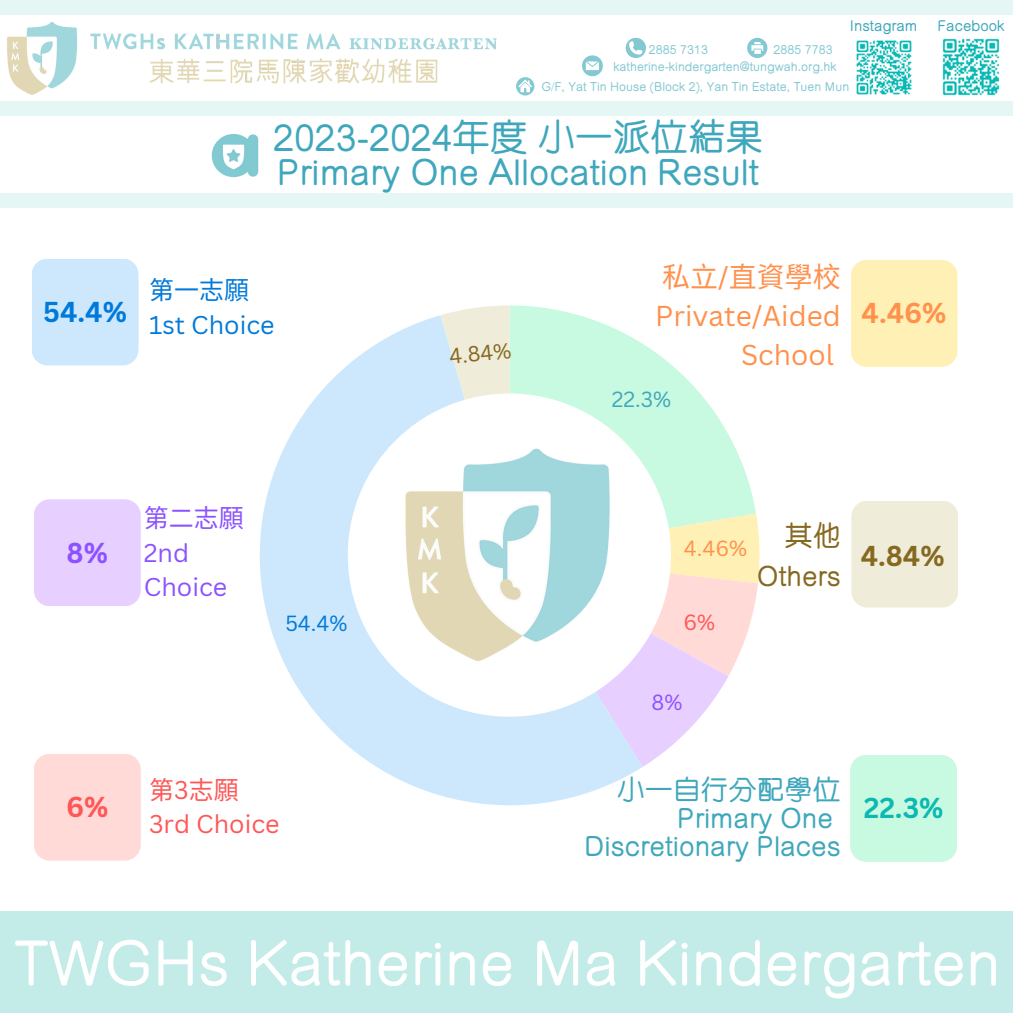
<style>
.page{position:relative;width:1013px;height:1013px;background:#fff}
.page>*{position:absolute;margin:0;border:0;box-sizing:border-box;transform-origin:0 0}
.t1{font:500 62.5px "M Yuen HK";color:#fff}
.t2{font:500 37.5px "M Yuen HK";color:#3fa7bc}
.t3{font:500 36.25px "M Yuen HK";color:#3fa7bc}
.t4{font:500 28px/28.1px "M Yuen HK";color:#3fa7bc;text-align:right}
.t5{font:28px/39.1px "Canva Sans";color:#ff914d;text-align:right}
.t6{font:500 28px/39.1px "M Yuen HK";color:#866921;text-align:right}
.t7{font:700 28px "Canva Sans";color:#0cb8b3}
.t8{font:700 28px "Canva Sans";color:#ff914d}
.t9{font:700 28px "Canva Sans";color:#007ada}
.t10{font:700 28px "Canva Sans";color:#866921}
.t11{font:700 28px "Canva Sans";color:#8c52ff}
.t12{font:700 28px "Canva Sans";color:#ff5757}
.t13{font:25px/34.8px "Canva Sans";color:#007ada}
.t14{font:25px/34.8px "Canva Sans";color:#8c52ff}
.t15{font:25px/34.8px "Canva Sans";color:#ff5757}
.t16{font:21.38px "Canva Sans";color:#007ada}
.t17{font:21.38px "Canva Sans";color:#ff914d}
.t18{font:21.38px "Canva Sans";color:#3fa7bc}
.t19{font:21.38px "Canva Sans";color:#866921}
.t20{font:21.38px "Canva Sans";color:#8c52ff}
.t21{font:21.38px "Canva Sans";color:#ff5757}
.t22{font:500 15px "M Yuen HK";color:#3fa7bc}
.t23{font:500 12.5px "M Yuen HK";color:#83c8d2}
.s1{font-family:"Noto Sans CJ Ksc"}
</style>
<div class="page">
<img style="left:7px;top:22px;width:490px;height:73px">
<div style="left:0;top:0;width:1012px;height:15px;background:#e5f7f5"></div>
<div style="left:0;top:101px;width:1012px;height:15px;background:#e5f7f5"></div>
<img style="left:211px;top:133px;width:48px;height:45px">
<img style="left:856px;top:40px;width:56px;height:55px">
<img style="left:942px;top:38px;width:58px;height:58px">
<svg style="left:582px;top:55px;width:20px;height:21px"></svg>
<svg style="left:625px;top:38px;width:21px;height:20px"></svg>
<svg style="left:747px;top:38px;width:20px;height:20px"></svg>
<svg style="left:516px;top:77px;width:18px;height:18px"></svg>
<div style="left:0;top:193px;width:1012px;height:15px;background:#e5f7f5"></div>
<svg style="left:642px;top:676px;width:86px;height:91px;fill:#e7cfff"></svg>
<svg style="left:260px;top:315px;width:382px;height:490px;fill:#cde8fd"></svg>
<svg style="left:440px;top:305px;width:320px;height:371px"></svg>
<div style="left:348px;top:393px;width:323px;height:323px;background:#fff;border-radius:50%"></div>
<div style="left:850px;top:755px;width:107px;height:106px;background:#c7fae0;border-radius:16px"></div>
<div style="left:850px;top:260px;width:107px;height:107px;background:#fff0b5;border-radius:16px"></div>
<div style="left:32px;top:258px;width:106px;height:107px;background:#cde8fd;border-radius:16px"></div>
<div style="left:34px;top:499px;width:107px;height:107px;background:#e7cfff;border-radius:16px"></div>
<div style="left:34px;top:753px;width:107px;height:107px;background:#ffdad7;border-radius:16px"></div>
<img style="left:348px;top:386px;width:293px;height:338px">
<div style="left:851px;top:500px;width:107px;height:107px;background:#efecd9;border-radius:16px"></div>
<div style="left:0;top:911px;width:1012px;height:101px;background:#c3ece8"></div>
<p class="t23" style="left:649px;top:43px;width:61px">2885 7313</p>
<p class="t23" style="left:773px;top:43px;width:61px">2885 7783</p>
<p class="t23" style="left:613px;top:60px;width:225px">katherine-kindergarten@tungwah.org.hk</p>
<p class="t22" style="left:850px;top:18px;width:69px">Instagram</p>
<p class="t22" style="left:938px;top:18px;width:68px">Facebook</p>
<p class="t23" style="left:541px;top:80px;width:309px">G/F, Yat Tin House (Block 2), Yan Tin Estate, Tuen Mun</p>
<p class="t2" style="left:273px;top:117px;width:491px">2023-2024年度小一派位結果</p>
<p class="t3" style="left:277px;top:152px;width:483px">Primary One Allocation Result</p>
<h4 class="t9" style="left:43px;top:292px;width:85px">54.4%</h4>
<p class="t13" style="left:149px;top:272px;width:127px"><span class="s1">第一志願<br></span>1st Choice</p>
<h3 class="t19" style="left:447px;top:341px;width:64px;rotate:-6deg">4.84%</h3>
<h2 class="t5" style="left:655px;top:256px;width:187px"><span class="s1">私立</span>/<span class="s1">直資學校<br></span>Private/Aided<br>School</h2>
<h3 class="t18" style="left:612px;top:383px;width:61px">22.3%</h3>
<p class="t8" style="left:861px;top:293px;width:86px">4.46%</p>
<h6 class="t11" style="left:67px;top:533px;width:43px">8%</h6>
<h5 class="t14" style="left:144px;top:500px;width:101px"><span class="s1">第二志願<br></span>2nd<br>Choice</h5>
<h3 class="t16" style="left:285px;top:608px;width:63px">54.4%</h3>
<p class="t12" style="left:66px;top:787px;width:44px">6%</p>
<h6 class="t15" style="left:149px;top:771px;width:132px"><span class="s1">第</span>3<span class="s1">志願<br></span>3rd Choice</h6>
<h5 class="t17" style="left:684px;top:533px;width:65px">4.46%</h5>
<h3 class="t21" style="left:683px;top:607px;width:33px">6%</h3>
<h6 class="t6" style="left:757px;top:516px;width:85px">其他<br>Others</h6>
<h6 class="t10" style="left:860px;top:536px;width:85px">4.84%</h6>
<h6 class="t20" style="left:651px;top:687px;width:32px">8%</h6>
<p class="t4" style="left:584px;top:775px;width:258px">小一自行分配學位<br>Primary One<br>Discretionary Places</p>
<h2 class="t7" style="left:863px;top:788px;width:81px">22.3%</h2>
<h5 class="t1" style="left:14px;top:929px;width:988px">TWGHs Katherine Ma Kindergarten</h5>
</div>
